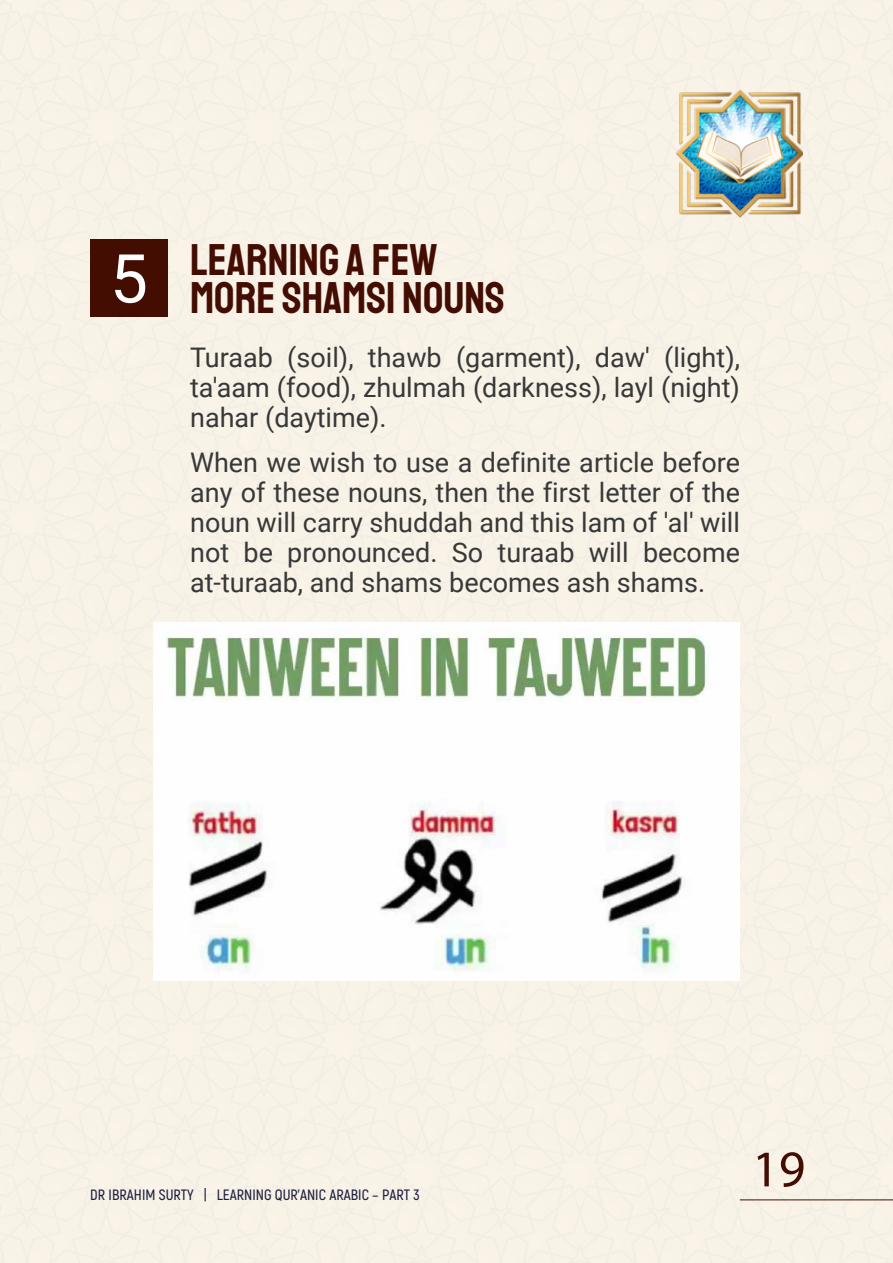
<style>
.page{position:relative;width:893px;height:1263px;background:#f8f2e7}
.page>*{position:absolute;margin:0;border:0;box-sizing:border-box;transform-origin:0 0}
.t1{font:51.75px "Myriad Pro";color:#440d02}
.t2{font:45px/37.5px "Staatliches";color:#440d02}
.t3{font:27px/30px "Roboto";color:#383838;text-align:justify}
.t4{font:600 15px "Akrobat";color:#1c1e3d}
.s1{font-family:"Roboto";font-size:67.5px;color:#fff}
</style>
<div class="page">
<div style="left:90px;top:240px;width:78px;height:77px;background:#440d02"></div>
<img style="left:676px;top:90px;width:127px;height:127px">
<hr style="left:740px;top:1199px;width:153px;height:1px;background:#440d02">
<img style="left:153px;top:622px;width:587px;height:358px">
<h2 class="t2" style="left:190px;top:241px;width:316px;text-indent:-80px"><span class="s1">5</span> LEARNING A FEW<br>MORE SHAMSI NOUNS</h2>
<p class="t3" style="left:190px;top:342px;width:551px">Turaab (soil), thawb (garment), daw' (light), ta'aam (food), zhulmah (darkness), layl (night) nahar (daytime).</p>
<p class="t3" style="left:190px;top:447px;width:551px">When we wish to use a definite article before any of these nouns, then the first letter of the noun will carry shuddah and this lam of 'al' will not be pronounced. So turaab will become at-turaab, and shams becomes ash shams.</p>
<p class="t4" style="left:90px;top:1185px;width:331px">DR IBRAHIM SURTY | LEARNING QUR’ANIC ARABIC – PART 3</p>
<h1 class="t1" style="left:752px;top:1137px;width:55px">19</h1>
</div>
